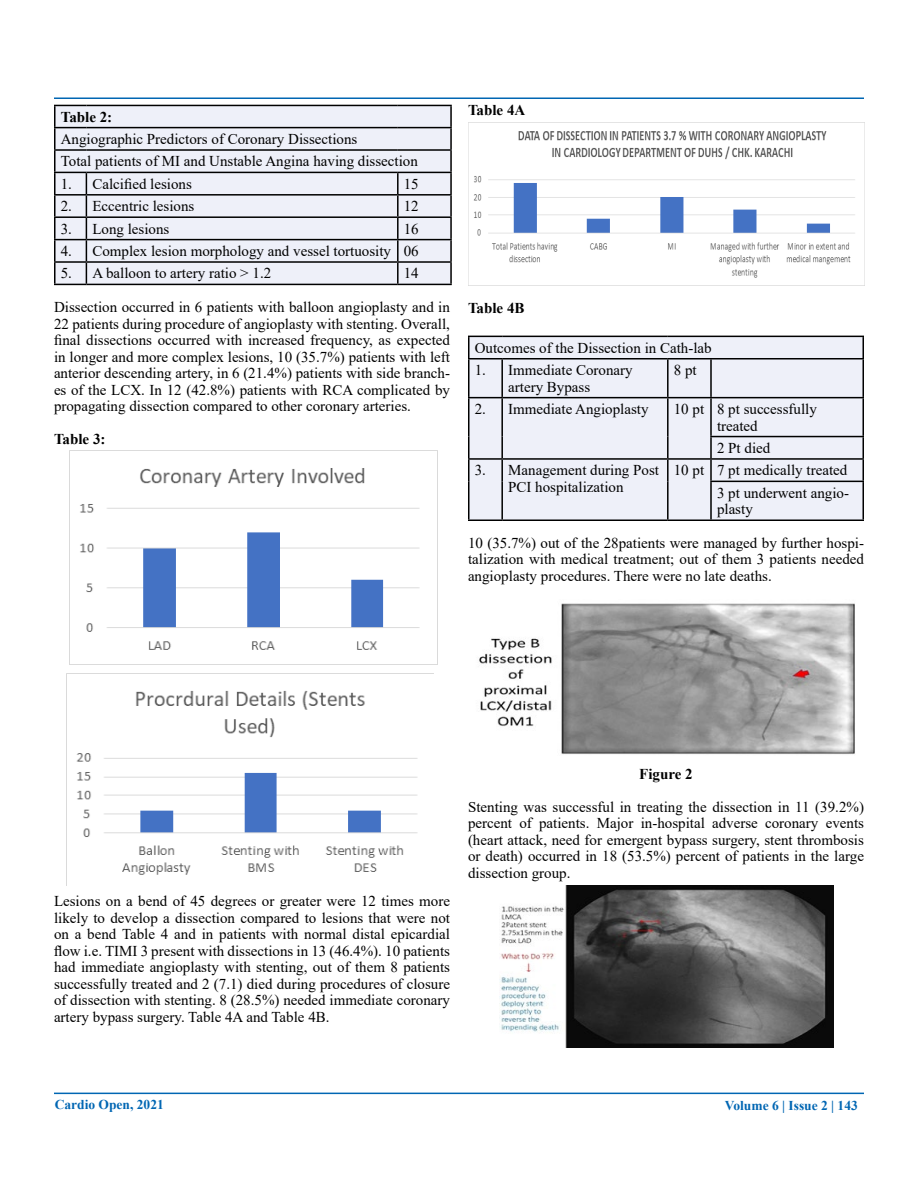
<style>
.page{position:relative;width:918px;height:1188px;background:#fff}
.page>*{position:absolute;margin:0;border:0;box-sizing:border-box;transform-origin:0 0}
.t1{font:15px/16.5px "Times New Roman";color:#000;text-align:justify}
.t2{font:700 15px "Times New Roman";color:#000}
.t3{font:700 13.5px "Times New Roman";color:#0066b3}
</style>
<div class="page">
<hr style="left:54px;top:98px;width:810px;height:1px;background:#0066b3">
<hr style="left:54px;top:1093px;width:810px;height:1px;background:#0066b3">
<div style="left:56px;top:106px;width:394px;height:178px;background:#eef0f9"></div>
<hr style="left:54px;top:105px;width:32px;height:1px;background:#000">
<hr style="left:54px;top:106px;width:2px;height:21px;background:#000">
<hr style="left:86px;top:105px;width:312px;height:1px;background:#000">
<hr style="left:398px;top:105px;width:54px;height:1px;background:#000">
<hr style="left:450px;top:106px;width:2px;height:21px;background:#000">
<hr style="left:54px;top:127px;width:32px;height:1px;background:#000">
<hr style="left:54px;top:128px;width:2px;height:21px;background:#000">
<hr style="left:86px;top:127px;width:312px;height:1px;background:#000">
<hr style="left:398px;top:127px;width:54px;height:1px;background:#000">
<hr style="left:450px;top:128px;width:2px;height:21px;background:#000">
<hr style="left:54px;top:149px;width:32px;height:2px;background:#000">
<hr style="left:54px;top:151px;width:2px;height:21px;background:#000">
<hr style="left:86px;top:149px;width:312px;height:2px;background:#000">
<hr style="left:398px;top:149px;width:54px;height:2px;background:#000">
<hr style="left:450px;top:151px;width:2px;height:21px;background:#000">
<hr style="left:54px;top:172px;width:32px;height:1px;background:#000">
<hr style="left:54px;top:173px;width:2px;height:21px;background:#000">
<hr style="left:86px;top:172px;width:312px;height:1px;background:#000">
<hr style="left:398px;top:172px;width:54px;height:1px;background:#000">
<hr style="left:397px;top:173px;width:2px;height:21px;background:#000">
<hr style="left:450px;top:173px;width:2px;height:21px;background:#000">
<hr style="left:54px;top:194px;width:32px;height:2px;background:#000">
<hr style="left:54px;top:196px;width:2px;height:20px;background:#000">
<hr style="left:86px;top:194px;width:312px;height:2px;background:#000">
<hr style="left:398px;top:194px;width:54px;height:2px;background:#000">
<hr style="left:397px;top:196px;width:2px;height:20px;background:#000">
<hr style="left:450px;top:196px;width:2px;height:20px;background:#000">
<hr style="left:54px;top:216px;width:32px;height:2px;background:#000">
<hr style="left:54px;top:218px;width:2px;height:21px;background:#000">
<hr style="left:86px;top:216px;width:312px;height:2px;background:#000">
<hr style="left:398px;top:216px;width:54px;height:2px;background:#000">
<hr style="left:397px;top:218px;width:2px;height:21px;background:#000">
<hr style="left:450px;top:218px;width:2px;height:21px;background:#000">
<hr style="left:54px;top:239px;width:32px;height:1px;background:#000">
<hr style="left:54px;top:240px;width:2px;height:21px;background:#000">
<hr style="left:86px;top:239px;width:312px;height:1px;background:#000">
<hr style="left:398px;top:239px;width:54px;height:1px;background:#000">
<hr style="left:397px;top:240px;width:2px;height:21px;background:#000">
<hr style="left:450px;top:240px;width:2px;height:21px;background:#000">
<hr style="left:54px;top:261px;width:32px;height:2px;background:#000">
<hr style="left:54px;top:263px;width:2px;height:21px;background:#000">
<hr style="left:86px;top:261px;width:312px;height:2px;background:#000">
<svg style="left:86px;top:173px;width:1px;height:111px"></svg>
<hr style="left:398px;top:261px;width:54px;height:2px;background:#000">
<hr style="left:397px;top:263px;width:2px;height:21px;background:#000">
<hr style="left:450px;top:263px;width:2px;height:21px;background:#000">
<hr style="left:54px;top:284px;width:32px;height:1px;background:#000">
<hr style="left:86px;top:284px;width:312px;height:1px;background:#000">
<hr style="left:398px;top:284px;width:54px;height:1px;background:#000">
<div style="left:470px;top:337px;width:392px;height:183px;background:#eef0f9"></div>
<hr style="left:468px;top:336px;width:34px;height:1px;background:#000">
<hr style="left:468px;top:337px;width:2px;height:21px;background:#000">
<hr style="left:502px;top:336px;width:166px;height:1px;background:#000">
<hr style="left:668px;top:336px;width:43px;height:1px;background:#000">
<hr style="left:711px;top:336px;width:153px;height:1px;background:#000">
<hr style="left:862px;top:337px;width:2px;height:21px;background:#000">
<hr style="left:468px;top:358px;width:34px;height:2px;background:#000">
<hr style="left:468px;top:360px;width:2px;height:37px;background:#000">
<hr style="left:502px;top:358px;width:166px;height:2px;background:#000">
<hr style="left:501px;top:360px;width:2px;height:37px;background:#000">
<hr style="left:668px;top:358px;width:43px;height:2px;background:#000">
<hr style="left:667px;top:360px;width:2px;height:37px;background:#000">
<hr style="left:711px;top:358px;width:153px;height:2px;background:#000">
<hr style="left:710px;top:360px;width:2px;height:37px;background:#000">
<hr style="left:862px;top:360px;width:2px;height:37px;background:#000">
<hr style="left:468px;top:397px;width:34px;height:1px;background:#000">
<hr style="left:468px;top:398px;width:2px;height:39px;background:#000">
<hr style="left:502px;top:397px;width:166px;height:1px;background:#000">
<hr style="left:501px;top:398px;width:2px;height:39px;background:#000">
<hr style="left:668px;top:397px;width:43px;height:1px;background:#000">
<hr style="left:667px;top:398px;width:2px;height:39px;background:#000">
<hr style="left:711px;top:397px;width:153px;height:1px;background:#000">
<hr style="left:710px;top:398px;width:2px;height:38px;background:#000">
<hr style="left:862px;top:398px;width:2px;height:38px;background:#000">
<hr style="left:468px;top:437px;width:2px;height:21px;background:#000">
<hr style="left:501px;top:437px;width:2px;height:21px;background:#000">
<hr style="left:667px;top:437px;width:2px;height:21px;background:#000">
<hr style="left:710px;top:436px;width:154px;height:1px;background:#000">
<hr style="left:710px;top:437px;width:2px;height:21px;background:#000">
<hr style="left:862px;top:437px;width:2px;height:21px;background:#000">
<hr style="left:468px;top:458px;width:34px;height:2px;background:#000">
<hr style="left:468px;top:460px;width:2px;height:21px;background:#000">
<hr style="left:502px;top:458px;width:166px;height:2px;background:#000">
<hr style="left:501px;top:460px;width:2px;height:21px;background:#000">
<hr style="left:668px;top:458px;width:43px;height:2px;background:#000">
<hr style="left:667px;top:460px;width:2px;height:21px;background:#000">
<hr style="left:711px;top:458px;width:153px;height:2px;background:#000">
<hr style="left:710px;top:460px;width:2px;height:21px;background:#000">
<hr style="left:862px;top:460px;width:2px;height:21px;background:#000">
<hr style="left:468px;top:481px;width:2px;height:39px;background:#000">
<hr style="left:501px;top:481px;width:2px;height:39px;background:#000">
<hr style="left:667px;top:481px;width:2px;height:39px;background:#000">
<hr style="left:710px;top:481px;width:154px;height:1px;background:#000">
<hr style="left:710px;top:482px;width:2px;height:38px;background:#000">
<hr style="left:862px;top:482px;width:2px;height:38px;background:#000">
<hr style="left:468px;top:520px;width:34px;height:1px;background:#000">
<hr style="left:502px;top:520px;width:166px;height:1px;background:#000">
<hr style="left:668px;top:520px;width:43px;height:1px;background:#000">
<hr style="left:711px;top:520px;width:153px;height:1px;background:#000">
<img style="left:69px;top:451px;width:369px;height:213px">
<img style="left:67px;top:673px;width:367px;height:202px">
<img style="left:468px;top:122px;width:397px;height:163px">
<img style="left:479px;top:603px;width:376px;height:152px">
<img style="left:500px;top:885px;width:333px;height:162px">
<p class="t2" style="left:61px;top:106px;width:53px">Table 2:</p>
<p class="t1" style="left:61px;top:127px;width:359px;line-height:22.4px">Angiographic Predictors of Coronary Dissections<br>Total patients of MI and Unstable Angina having dissection</p>
<p class="t1" style="left:61px;top:175px;width:133px">1. Calcified lesions</p>
<p class="t1" style="left:404px;top:175px;width:16px">15</p>
<p class="t1" style="left:61px;top:197px;width:135px">2. Eccentric lesions</p>
<p class="t1" style="left:404px;top:197px;width:16px">12</p>
<p class="t1" style="left:61px;top:220px;width:110px">3. Long lesions</p>
<p class="t1" style="left:404px;top:220px;width:16px">16</p>
<p class="t1" style="left:61px;top:242px;width:360px">4. Complex lesion morphology and vessel tortuosity 06</p>
<p class="t1" style="left:61px;top:265px;width:212px">5. A balloon to artery ratio &gt; 1.2</p>
<p class="t1" style="left:404px;top:265px;width:16px">14</p>
<p class="t1" style="left:54px;top:298px;width:398px">Dissection occurred in 6 patients with balloon angioplasty and in 22 patients during procedure of angioplasty with stenting. Overall, final dissections occurred with increased frequency, as expected in longer and more complex lesions, 10 (35.7%) patients with left anterior descending artery, in 6 (21.4%) patients with side branch&shy;es of the LCX. In 12 (42.8%) patients with RCA complicated by propagating dissection compared to other coronary arteries.</p>
<p class="t2" style="left:54px;top:428px;width:53px">Table 3:</p>
<p class="t2" style="left:468px;top:99px;width:59px">Table 4A</p>
<p class="t2" style="left:468px;top:297px;width:58px">Table 4B</p>
<p class="t1" style="left:475px;top:339px;width:239px">Outcomes of the Dissection in Cath-lab</p>
<p class="t1" style="left:508px;top:361px;width:126px;text-indent:-33px">1. Immediate Coronary artery Bypass</p>
<p class="t1" style="left:674px;top:361px;width:24px">8 pt</p>
<p class="t1" style="left:475px;top:400px;width:175px">2. Immediate Angioplasty</p>
<p class="t1" style="left:717px;top:400px;width:101px;text-indent:-43px">10 pt 8 pt successfully treated</p>
<p class="t1" style="left:717px;top:439px;width:55px">2 Pt died</p>
<p class="t1" style="left:475px;top:462px;width:186px;text-align:center">3. Management during Post<br>PCI hospitalization</p>
<p class="t1" style="left:674px;top:459px;width:177px;line-height:22.4px;text-align:right">10 pt 7 pt medically treated<br>3 pt underwent angio-</p>
<p class="t1" style="left:717px;top:500px;width:37px">plasty</p>
<p class="t1" style="left:468px;top:534px;width:398px">10 (35.7%) out of the 28patients were managed by further hospi&shy;talization with medical treatment; out of them 3 patients needed angioplasty procedures. There were no late deaths.</p>
<p class="t1" style="left:54px;top:892px;width:398px">Lesions on a bend of 45 degrees or greater were 12 times more likely to develop a dissection compared to lesions that were not on a bend Table 4 and in patients with normal distal epicardial flow i.e. TIMI 3 present with dissections in 13 (46.4%). 10 patients had immediate angioplasty with stenting, out of them 8 patients successfully treated and 2 (7.1) died during procedures of closure of dissection with stenting. 8 (28.5%) needed immediate coronary artery bypass surgery. Table 4A and Table 4B.</p>
<p class="t2" style="left:639px;top:763px;width:55px">Figure 2</p>
<p class="t1" style="left:468px;top:798px;width:398px">Stenting was successful in treating the dissection in 11 (39.2%) percent of patients. Major in-hospital adverse coronary events (heart attack, need for emergent bypass surgery, stent thrombosis or death) occurred in 18 (53.5%) percent of patients in the large dissection group.</p>
<p class="t3" style="left:55px;top:1095px;width:111px">Cardio Open, 2021</p>
<p class="t3" style="left:725px;top:1096px;width:134px">Volume 6 | Issue 2 | 143</p>
</div>
